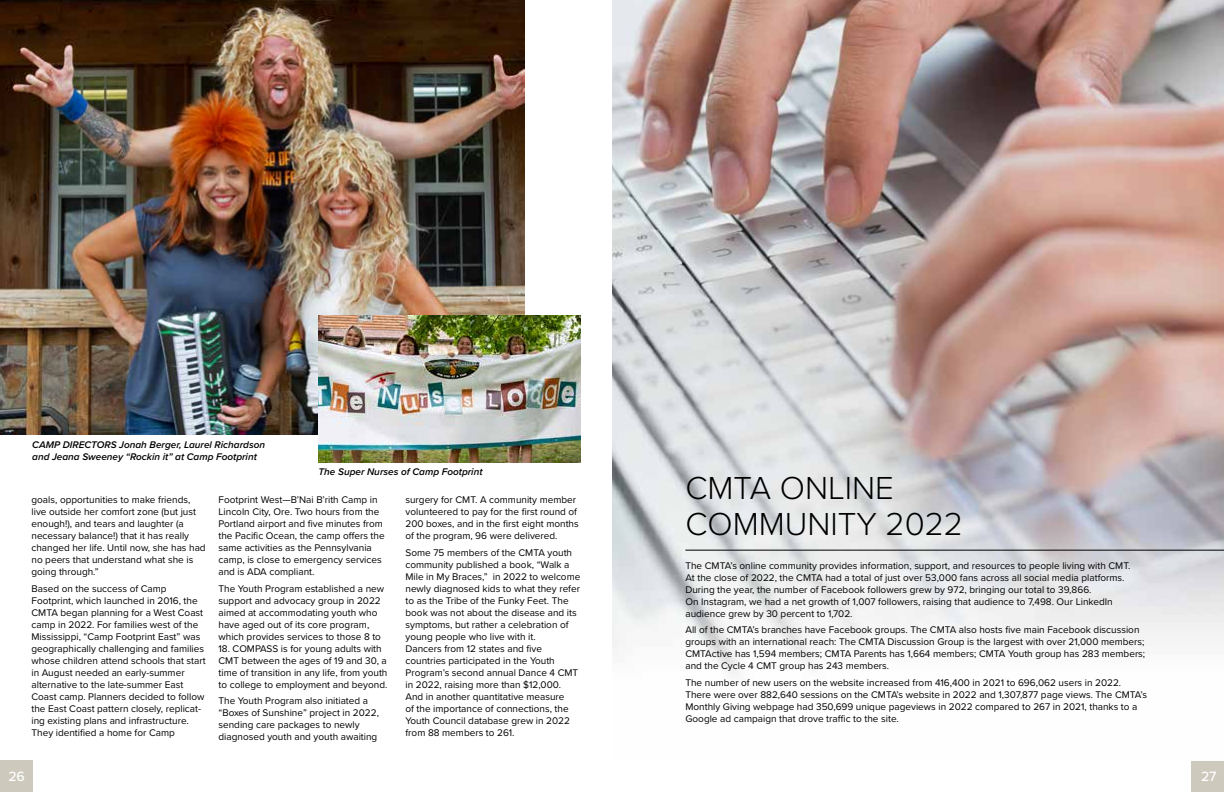
<style>
.page{position:relative;width:1224px;height:792px;background:#fff}
.page>*{position:absolute;margin:0;border:0;box-sizing:border-box;transform-origin:0 0}
.t1{font:300 33px/36px "Proxima Nova";color:#000}
.t2{font:500 14px "Proxima Nova";color:#fff}
.t3{font:10px/12px "Proxima Nova";color:#000}
.t4{font:italic 600 10px/12px "Proxima Nova";color:#000}
</style>
<div class="page">
<div style="left:0;top:761px;width:33px;height:31px;background:#cdc9bc"></div>
<div style="left:1192px;top:761px;width:32px;height:31px;background:#cdc9bc"></div>
<img style="left:612px;top:0;width:612px;height:674px">
<img style="left:0;top:0;width:524px;height:435px">
<img style="left:319px;top:315px;width:262px;height:147px">
<hr style="left:685px;top:550px;width:539px;height:1px;background:#000">
<p class="t4" style="left:32px;top:438px;width:234px">CAMP DIRECTORS Jonah Berger, Laurel Richardson and Jeana Sweeney “Rockin it” at Camp Footprint</p>
<p class="t4" style="left:319px;top:465px;width:165px">The Super Nurses of Camp Footprint</p>
<p class="t3" style="left:32px;top:493px;width:176px">goals, opportunities to make friends, live outside her comfort zone (but just enough!), and tears and laughter (a necessary balance!) that it has really changed her life. Until now, she has had no peers that understand what she is going through.”</p>
<p class="t3" style="left:32px;top:582px;width:176px">Based on the success of Camp Footprint, which launched in 2016, the CMTA began planning for a West Coast camp in 2022. For families west of the Mississippi, “Camp Footprint East” was geographically challenging and families whose children attend schools that start in August needed an early-summer alternative to the late-summer East Coast camp. Planners decided to follow the East Coast pattern closely, replicat&shy;ing existing plans and infrastructure.<br>They identified a home for Camp</p>
<p class="t3" style="left:218px;top:493px;width:168px">Footprint West—B’Nai B’rith Camp in Lincoln City, Ore. Two hours from the Portland airport and five minutes from the Pacific Ocean, the camp offers the same activities as the Pennsylvania camp, is close to emergency services and is ADA compliant.</p>
<p class="t3" style="left:218px;top:582px;width:167px">The Youth Program established a new support and advocacy group in 2022 aimed at accommodating youth who have aged out of its core program, which provides services to those 8 to</p>
<p class="t3" style="left:218px;top:642px;width:170px">18. COMPASS is for young adults with CMT between the ages of 19 and 30, a time of transition in any life, from youth to college to employment and beyond.</p>
<p class="t3" style="left:218px;top:694px;width:162px">The Youth Program also initiated a “Boxes of Sunshine” project in 2022, sending care packages to newly diagnosed youth and youth awaiting</p>
<p class="t3" style="left:406px;top:493px;width:175px">surgery for CMT. A community member volunteered to pay for the first round of 200 boxes, and in the first eight months of the program, 96 were delivered.</p>
<p class="t3" style="left:406px;top:546px;width:176px">Some 75 members of the CMTA youth community published a book, “Walk a Mile in My Braces,” in 2022 to welcome newly diagnosed kids to what they refer to as the Tribe of the Funky Feet. The book was not about the disease and its symptoms, but rather a celebration of young people who live with it.<br>Dancers from 12 states and five countries participated in the Youth Program’s second annual Dance 4 CMT in 2022, raising more than $12,000.<br>And in another quantitative measure<br>of the importance of connections, the Youth Council database grew in 2022 from 88 members to 261.</p>
<h1 class="t1" style="left:685px;top:468px;width:279px">CMTA ONLINE<br>COMMUNITY 2022</h1>
<p class="t3" style="left:685px;top:559px;width:446px">The CMTA’s online community provides information, support, and resources to people living with CMT.<br>At the close of 2022, the CMTA had a total of just over 53,000 fans across all social media platforms.<br>During the year, the number of Facebook followers grew by 972, bringing our total to 39,866.<br>On Instagram, we had a net growth of 1,007 followers, raising that audience to 7,498. Our LinkedIn audience grew by 30 percent to 1,702.</p>
<p class="t3" style="left:685px;top:624px;width:461px">All of the CMTA’s branches have Facebook groups. The CMTA also hosts five main Facebook discussion groups with an international reach: The CMTA Discussion Group is the largest with over 21,000 members; CMTActive has 1,594 members; CMTA Parents has 1,664 members; CMTA Youth group has 283 members; and the Cycle 4 CMT group has 243 members.</p>
<p class="t3" style="left:685px;top:676px;width:463px">The number of new users on the website increased from 416,400 in 2021 to 696,062 users in 2022.<br>There were over 882,640 sessions on the CMTA’s website in 2022 and 1,307,877 page views. The CMTA’s Monthly Giving webpage had 350,699 unique pageviews in 2022 compared to 267 in 2021, thanks to a Google ad campaign that drove traffic to the site.</p>
<h2 class="t2" style="left:8px;top:766px;width:18px">26</h2>
<h2 class="t2" style="left:1201px;top:766px;width:17px">27</h2>
</div>
